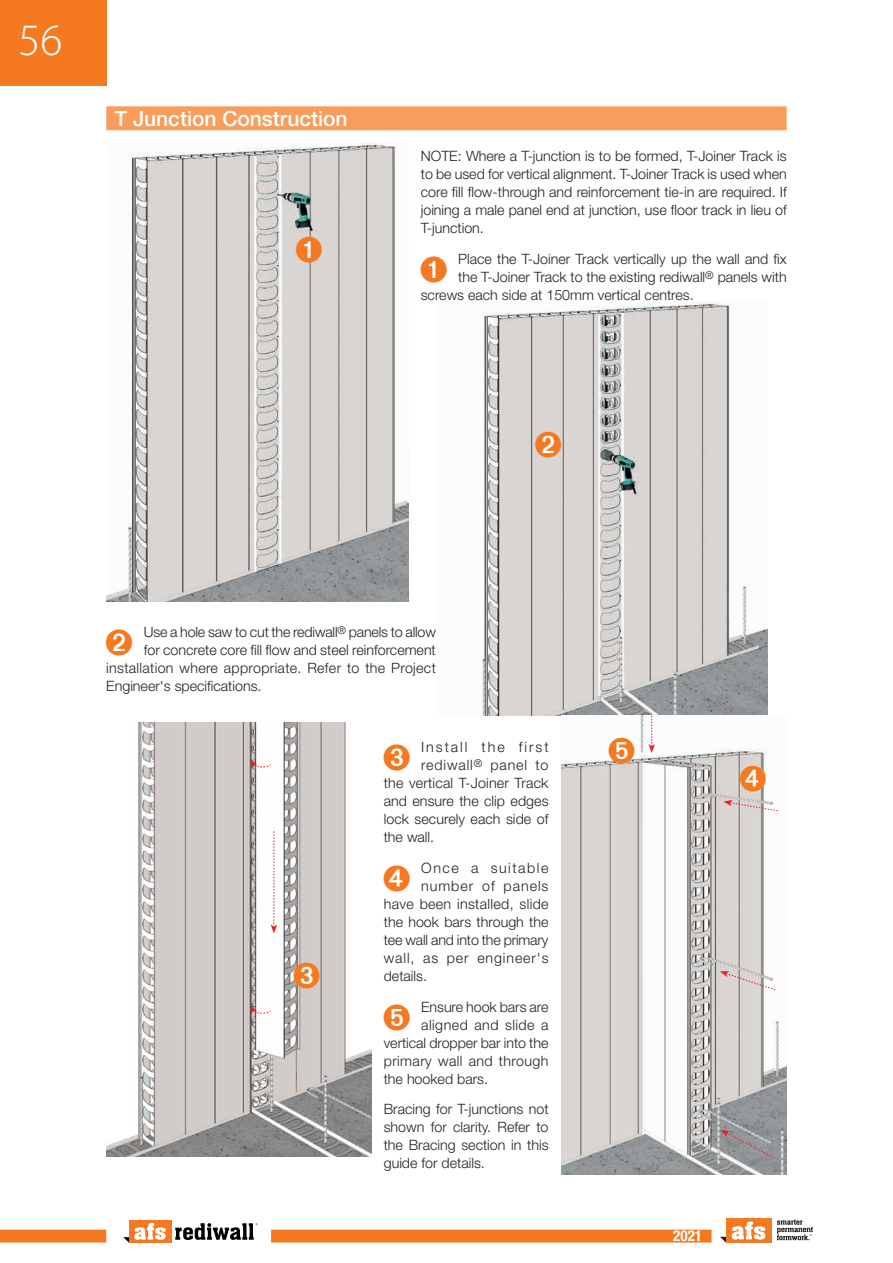
<style>
.page{position:relative;width:893px;height:1263px;background:#fff}
.page>*{position:absolute;margin:0;border:0;box-sizing:border-box;transform-origin:0 0}
.t1{font:300 45px "Myriad Pro";color:#fff}
.Head_2_blue{font:500 21px "Helvetica Neue";color:#fff}
.t2{font:700 condensed 15px "Helvetica Neue";color:#fff}
.Drop_Cap{font:300 14.25px "Helvetica Neue";color:#231f20}
.Body{font:300 14.25px/18px "Helvetica Neue";color:#231f20;text-align:justify}
.Drop_Cap-2{font:300 14.25px "Helvetica Neue";letter-spacing:.02em;color:#231f20}
.Drop_Cap-3{font:300 14.25px "Helvetica Neue";letter-spacing:.06em;color:#231f20}
.Drop_Cap-4{font:300 14.25px "Helvetica Neue";letter-spacing:.03em;color:#231f20}
.Drop_Cap-5{font:300 14.25px "Helvetica Neue";letter-spacing:.035em;color:#231f20}
.Drop_Cap-6{font:300 14.25px "Helvetica Neue";letter-spacing:.135em;color:#231f20}
.Drop_Cap-7{font:300 14.25px "Helvetica Neue";letter-spacing:.065em;color:#231f20}
.Drop_Cap-8{font:300 14.25px "Helvetica Neue";letter-spacing:.11em;color:#231f20}
</style>
<div class="page">
<div style="left:0;top:0;width:106px;height:86px;background:#f47921"></div>
<div style="left:129px;top:1220px;width:42px;height:22px;background:#f47921"></div>
<svg style="left:123px;top:1223px;width:43px;height:19px"></svg>
<svg style="left:175px;top:1223px;width:82px;height:17px"></svg>
<div style="left:0;top:1229px;width:106px;height:13px;background:#f47921"></div>
<div style="left:271px;top:1229px;width:441px;height:13px;background:#f47921"></div>
<svg style="left:720px;top:1237px;width:6px;height:5px"></svg>
<div style="left:726px;top:1218px;width:45px;height:24px;background:#f47921"></div>
<svg style="left:732px;top:1221px;width:33px;height:18px"></svg>
<svg style="left:777px;top:1219px;width:36px;height:21px"></svg>
<div style="left:106px;top:106px;width:681px;height:24px;background:#f89d5b"></div>
<img style="left:106px;top:143px;width:302px;height:458px">
<img style="left:482px;top:302px;width:285px;height:414px">
<img style="left:106px;top:722px;width:265px;height:435px">
<img style="left:561px;top:716px;width:226px;height:458px">
<svg style="left:720px;top:971px;width:56px;height:19px"></svg>
<svg style="left:723px;top:800px;width:55px;height:11px"></svg>
<svg style="left:721px;top:1130px;width:53px;height:28px"></svg>
<svg style="left:648px;top:716px;width:7px;height:37px"></svg>
<svg style="left:250px;top:759px;width:21px;height:9px"></svg>
<svg style="left:250px;top:1005px;width:21px;height:9px"></svg>
<svg style="left:271px;top:831px;width:6px;height:102px"></svg>
<svg style="left:296px;top:236px;width:26px;height:26px"></svg>
<svg style="left:535px;top:431px;width:26px;height:26px"></svg>
<svg style="left:294px;top:963px;width:25px;height:26px"></svg>
<svg style="left:740px;top:765px;width:26px;height:26px"></svg>
<svg style="left:609px;top:737px;width:26px;height:26px"></svg>
<h1 class="t1" style="left:18px;top:15px;width:45px">56</h1>
<p class="Head_2_blue" style="left:115px;top:106px;width:234px">T Junction Construction</p>
<p class="Body" style="left:421px;top:147px;width:367px">NOTE: Where a T-junction is to be formed, T-Joiner Track is to be used for vertical alignment. T-Joiner Track is used when core fill flow-through and reinforcement tie-in are required. If joining a male panel end at junction, use floor track in lieu of T-junction.</p>
<p class="Drop_Cap" style="left:458px;top:250px;width:330px">Place the T-Joiner Track vertically up the wall and fix</p>
<p class="Drop_Cap" style="left:458px;top:268px;width:330px">the T-Joiner Track to the existing rediwall<sup>®</sup> panels with</p>
<p class="Drop_Cap" style="left:421px;top:286px;width:274px">screws each side at 150mm vertical centres.</p>
<p class="Drop_Cap" style="left:144px;top:623px;width:294px">Use a hole saw to cut the rediwall<sup>®</sup> panels to allow</p>
<p class="Drop_Cap" style="left:144px;top:641px;width:294px">for concrete core fill flow and steel reinforcement</p>
<p class="Drop_Cap-2" style="left:106px;top:659px;width:331px">installation where appropriate. Refer to the Project</p>
<p class="Drop_Cap" style="left:106px;top:677px;width:157px">Engineer's specifications.</p>
<p class="Drop_Cap-6" style="left:421px;top:738px;width:129px">Install the first</p>
<p class="Drop_Cap-3" style="left:421px;top:756px;width:129px">rediwall<sup>®</sup> panel to</p>
<p class="Drop_Cap" style="left:384px;top:774px;width:166px">the vertical T-Joiner Track</p>
<p class="Drop_Cap" style="left:384px;top:792px;width:166px">and ensure the clip edges</p>
<p class="Drop_Cap" style="left:384px;top:810px;width:166px">lock securely each side of</p>
<p class="Drop_Cap" style="left:384px;top:828px;width:52px">the wall.</p>
<p class="Drop_Cap-8" style="left:421px;top:859px;width:129px">Once a suitable</p>
<p class="Drop_Cap-7" style="left:421px;top:877px;width:129px">number of panels</p>
<p class="Drop_Cap-2" style="left:384px;top:895px;width:166px">have been installed, slide</p>
<p class="Drop_Cap" style="left:384px;top:913px;width:166px">the hook bars through the</p>
<p class="Drop_Cap" style="left:384px;top:931px;width:166px">tee wall and into the primary</p>
<p class="Drop_Cap-3" style="left:384px;top:949px;width:166px">wall, as per engineer's</p>
<p class="Drop_Cap" style="left:384px;top:967px;width:45px">details.</p>
<p class="Drop_Cap" style="left:421px;top:998px;width:129px">Ensure hook bars are</p>
<p class="Drop_Cap-5" style="left:421px;top:1016px;width:129px">aligned and slide a</p>
<p class="Drop_Cap" style="left:384px;top:1034px;width:166px">vertical dropper bar into the</p>
<p class="Drop_Cap-4" style="left:384px;top:1052px;width:166px">primary wall and through</p>
<p class="Drop_Cap" style="left:384px;top:1070px;width:106px">the hooked bars.</p>
<p class="Body" style="left:384px;top:1100px;width:166px">Bracing for T-junctions not shown for clarity. Refer to the Bracing section in this guide for details.</p>
<p class="t2" style="left:673px;top:1227px;width:30px">2021</p>
</div>
